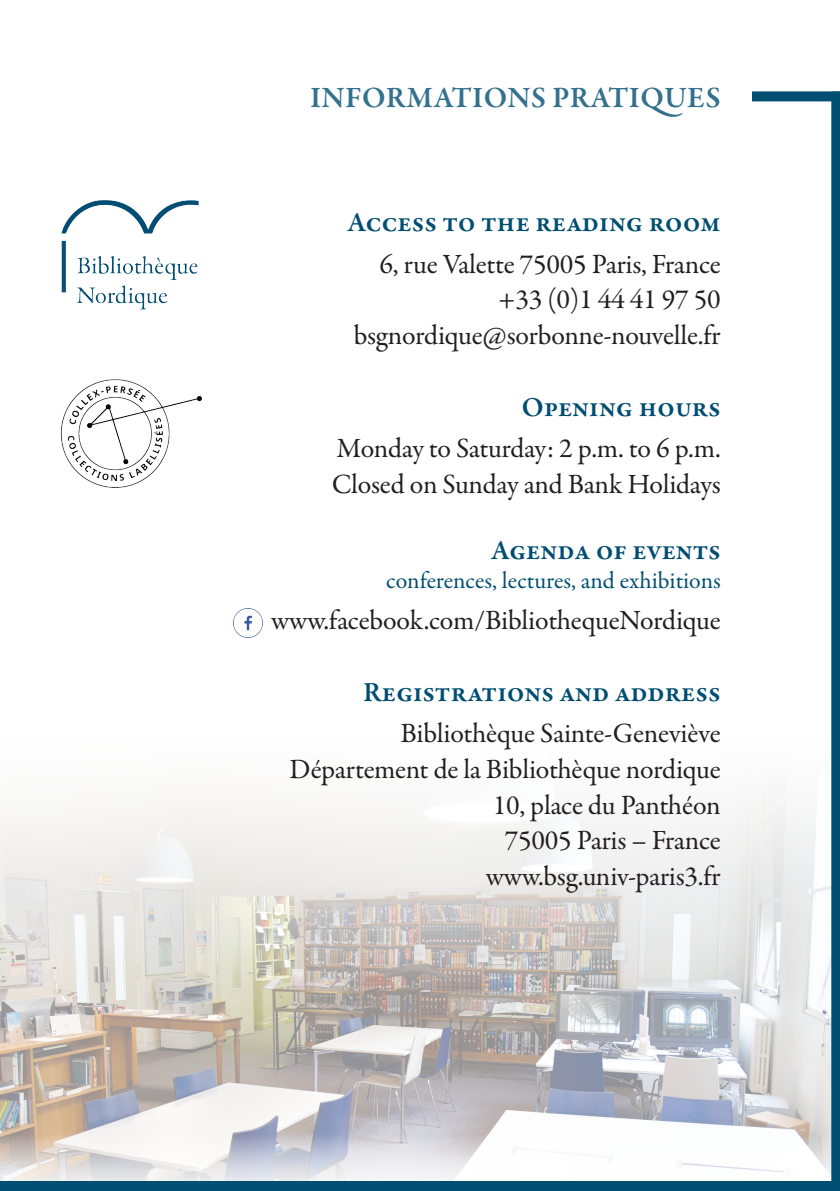
<style>
.page{position:relative;width:840px;height:1191px;background:#fff}
.page>*{position:absolute;margin:0;border:0;box-sizing:border-box;transform-origin:0 0}
.t1{font:600 30px "Garamond Premr Pro";letter-spacing:.01em;color:#33718e}
.t2{font:28px "Garamond Premr Pro";letter-spacing:-.01em;color:#231f20}
.t3{font:600 28px "Garamond Premr Pro";letter-spacing:-.005em;color:#004e72}
.t4{font:24px "Garamond Premr Pro";color:#004e72}
</style>
<div class="page">
<img style="left:0;top:796px;width:830px;height:385px">
<img style="left:233px;top:608px;width:29px;height:30px">
<div style="left:751px;top:91px;width:88px;height:10px;background:#004e72"></div>
<div style="left:0;top:1181px;width:839px;height:10px;background:#004e72"></div>
<div style="left:830px;top:92px;width:9px;height:1099px;background:#004e72"></div>
<img style="left:61px;top:200px;width:138px;height:110px">
<img style="left:60px;top:379px;width:142px;height:109px">
<p class="t1" style="left:310px;top:80px;width:411px">INFORMATIONS PRATIQUES</p>
<p class="t3" style="left:347px;top:205px;width:374px">Access to the reading room</p>
<p class="t2" style="left:379px;top:247px;width:342px">6, rue Valette 75005 Paris, France</p>
<p class="t2" style="left:498px;top:282px;width:224px">+33 (0)1 44 41 97 50</p>
<p class="t2" style="left:353px;top:318px;width:368px">bsgnordique@sorbonne-nouvelle.fr</p>
<p class="t3" style="left:521px;top:390px;width:200px">Opening hours</p>
<p class="t2" style="left:336px;top:432px;width:385px">Monday to Saturday: 2 p.m. to 6 p.m.</p>
<p class="t2" style="left:331px;top:467px;width:390px">Closed on Sunday and Bank Holidays</p>
<p class="t3" style="left:491px;top:533px;width:231px">Agenda of events</p>
<p class="t4" style="left:386px;top:565px;width:336px">conferences, lectures, and exhibitions</p>
<p class="t2" style="left:271px;top:603px;width:451px">www.facebook.com/BibliothequeNordique</p>
<p class="t3" style="left:363px;top:675px;width:359px">Registrations and address</p>
<p class="t2" style="left:400px;top:716px;width:321px">Bibliothèque Sainte-Geneviève</p>
<p class="t2" style="left:289px;top:752px;width:432px">Département de la Bibliothèque nordique</p>
<p class="t2" style="left:492px;top:788px;width:229px">10, place du Panthéon</p>
<p class="t2" style="left:504px;top:823px;width:217px">75005 Paris – France</p>
<p class="t2" style="left:485px;top:859px;width:236px">www.bsg.univ-paris3.fr</p>
</div>
